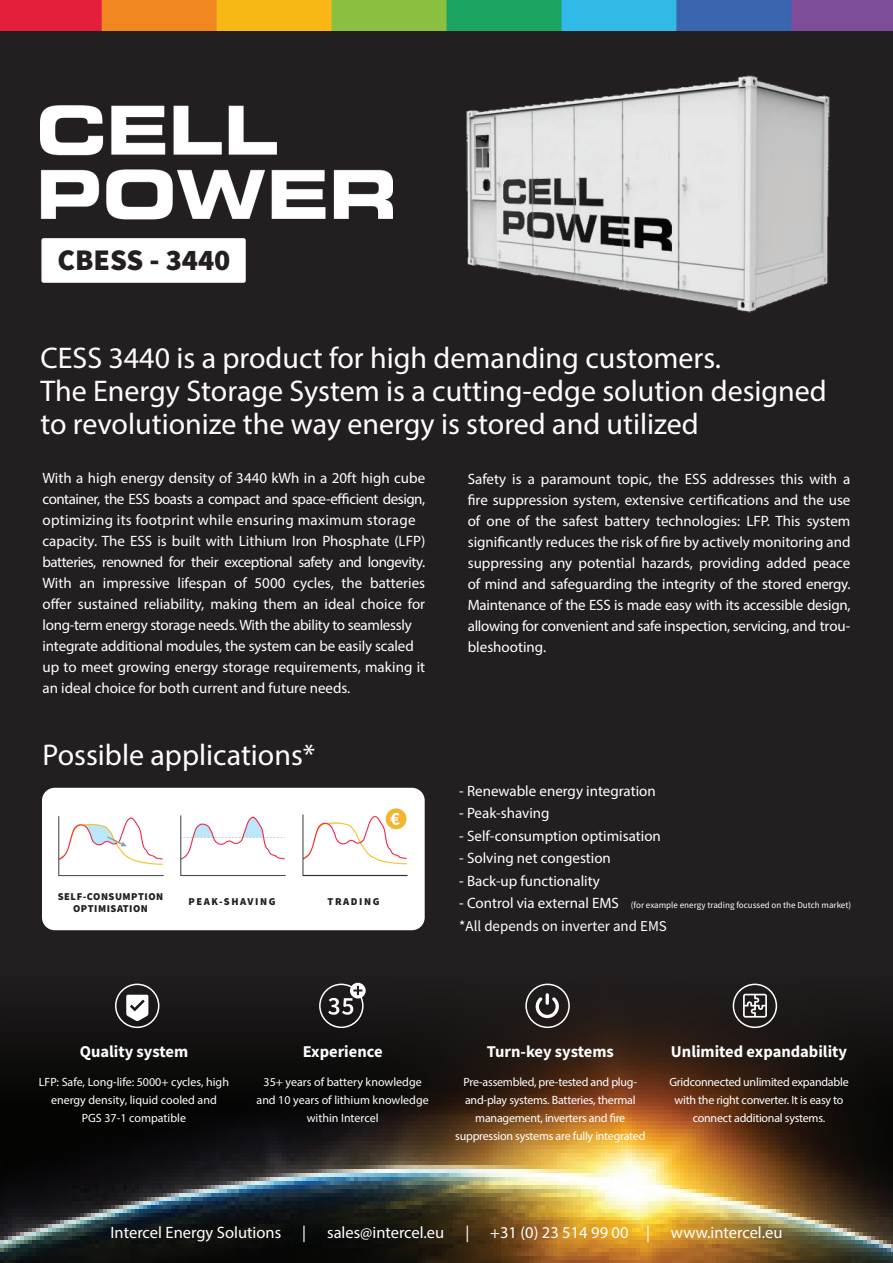
<style>
.page{position:relative;width:893px;height:1263px;background:#fff}
.page>*{position:absolute;margin:0;border:0;box-sizing:border-box;transform-origin:0 0}
.t1{font:30px/33px "Myriad Pro";color:#fff}
.t2{font:900 30px "Source Sans Pro";color:#231f20}
.t3{font:16.5px "Myriad Pro";color:#fff}
.t4{font:700 16.5px "Source Sans Pro";color:#fff}
.t5{font:15px/21px "Myriad Pro";color:#fff}
.t6{font:15px "Source Sans Pro";color:#fff}
.t7{font:12px/18px "Myriad Pro";letter-spacing:-.02em;color:#fff;text-align:center}
.t8{font:12px/18px "Myriad Pro";color:#fff;text-align:center}
.t9{font:900 10.5px/12px "Source Sans Pro";letter-spacing:.05em;color:#231f20;text-align:center}
.t10{font:900 10.5px "Source Sans Pro";letter-spacing:.15em;color:#231f20}
.t11{font:9px "Source Sans Pro";color:#fff}
</style>
<div class="page">
<img style="left:0;top:0;width:893px;height:32px">
<div style="left:0;top:32px;width:893px;height:1231px;background:#231f20"></div>
<img style="left:40px;top:105px;width:352px;height:115px">
<div style="left:41px;top:238px;width:205px;height:45px;background:#fff;border-radius:2px"></div>
<img style="left:0;top:1108px;width:893px;height:155px">
<svg style="left:0;top:982px;width:893px;height:126px"></svg>
<img style="left:466px;top:75px;width:364px;height:237px">
<div style="left:525px;top:983px;width:45px;height:45px;border:2px solid #fff;border-radius:50%"></div>
<svg style="left:536px;top:993px;width:23px;height:25px"></svg>
<div style="left:115px;top:983px;width:44px;height:45px;border:2px solid #fff;border-radius:50%"></div>
<svg style="left:126px;top:995px;width:22px;height:26px"></svg>
<div style="left:733px;top:983px;width:44px;height:45px;border:2px solid #fff;border-radius:50%"></div>
<div style="left:319px;top:983px;width:45px;height:45px;border:2px solid #fff;border-radius:50%"></div>
<svg style="left:350px;top:983px;width:16px;height:15px"></svg>
<svg style="left:328px;top:986px;width:34px;height:29px"></svg>
<svg style="left:743px;top:994px;width:24px;height:23px"></svg>
<div style="left:42px;top:788px;width:383px;height:142px;background:#fff;border-radius:13px"></div>
<img style="left:58px;top:816px;width:106px;height:61px">
<img style="left:302px;top:808px;width:106px;height:69px">
<img style="left:180px;top:815px;width:106px;height:62px">
<div style="left:386px;top:808px;width:20px;height:21px;background:#f0b630;border-radius:50%"></div>
<svg style="left:391px;top:813px;width:9px;height:12px"></svg>
<h1 class="t2" style="left:58px;top:239px;width:174px">CBESS - 3440</h1>
<h1 class="t1" style="left:40px;top:341px;width:788px">CESS 3440 is a product for high demanding customers.<br>The Energy Storage System is a cutting-edge solution designed to revolutionize the way energy is stored and utilized</h1>
<p class="t5" style="left:43px;top:467px;width:384px">With a high energy density of 3440 kWh in a 20ft high cube container, the ESS boasts a compact and space-efficient design, optimizing its footprint while ensuring maximum storage capacity. The ESS is built with Lithium Iron Phosphate (LFP) batteries, renowned for their exceptional safety and longevity.<br>With an impressive lifespan of 5000 cycles, the batteries offer sustained reliability, making them an ideal choice for long-term energy storage needs. With the ability to seamlessly integrate additional modules, the system can be easily scaled up to meet growing energy storage requirements, making it an ideal choice for both current and future needs.</p>
<p class="t5" style="left:468px;top:468px;width:384px;text-align:justify">Safety is a paramount topic, the ESS addresses this with a fire suppression system, extensive certifications and the use of one of the safest battery technologies: LFP. This system significantly reduces the risk of fire by actively monitoring and suppressing any potential hazards, providing added peace of mind and safeguarding the integrity of the stored energy.<br>Maintenance of the ESS is made easy with its accessible design, allowing for convenient and safe inspection, servicing, and trou&shy;bleshooting.</p>
<h1 class="t1" style="left:43px;top:738px;width:274px">Possible applications*</h1>
<p class="t5" style="left:459px;top:780px;width:198px">- Renewable energy integration</p>
<p class="t5" style="left:459px;top:802px;width:92px">- Peak-shaving</p>
<p class="t5" style="left:459px;top:825px;width:203px">- Self-consumption optimisation</p>
<p class="t5" style="left:459px;top:847px;width:153px">- Solving net congestion</p>
<p class="t5" style="left:459px;top:870px;width:142px">- Back-up functionality</p>
<p class="t5" style="left:459px;top:892px;width:161px">- Control via external EMS</p>
<p class="t6" style="left:459px;top:916px;width:209px">*All depends on inverter and EMS</p>
<p class="t9" style="left:58px;top:890px;width:107px">SELF-CONSUMPTION<br>OPTIMISATION</p>
<p class="t10" style="left:188px;top:894px;width:89px">PEAK-SHAVING</p>
<p class="t10" style="left:328px;top:894px;width:53px">TRADING</p>
<p class="t11" style="left:631px;top:899px;width:222px">(for example energy trading focussed on the Dutch market)</p>
<p class="t4" style="left:80px;top:1041px;width:110px">Quality system</p>
<p class="t4" style="left:303px;top:1041px;width:81px">Experience</p>
<p class="t4" style="left:487px;top:1041px;width:129px">Turn-key systems</p>
<p class="t4" style="left:671px;top:1041px;width:178px">Unlimited expandability</p>
<p class="t7" style="left:455px;top:1072px;width:192px">Pre-assembled, pre-tested and plug&shy;and-play systems. Batteries, thermal management, inverters and fire suppression systems are fully integrated</p>
<p class="t8" style="left:39px;top:1072px;width:192px">LFP: Safe, Long-life: 5000+ cycles, high energy density, liquid cooled and<br>PGS 37-1 compatible</p>
<p class="t8" style="left:257px;top:1072px;width:174px">35+ years of battery knowledge and 10 years of lithium knowledge within Intercel</p>
<p class="t7" style="left:669px;top:1072px;width:181px">Gridconnected unlimited expandable with the right converter. It is easy to connect additional systems.</p>
<p class="t3" style="left:111px;top:1222px;width:172px">Intercel Energy Solutions</p>
<p class="t3" style="left:302px;top:1222px;width:5px">|</p>
<p class="t3" style="left:327px;top:1222px;width:119px">sales@intercel.eu</p>
<p class="t3" style="left:465px;top:1222px;width:5px">|</p>
<p class="t3" style="left:490px;top:1222px;width:161px">+31 (0) 23 514 99 00 |</p>
<p class="t3" style="left:671px;top:1222px;width:113px">www.intercel.eu</p>
</div>
